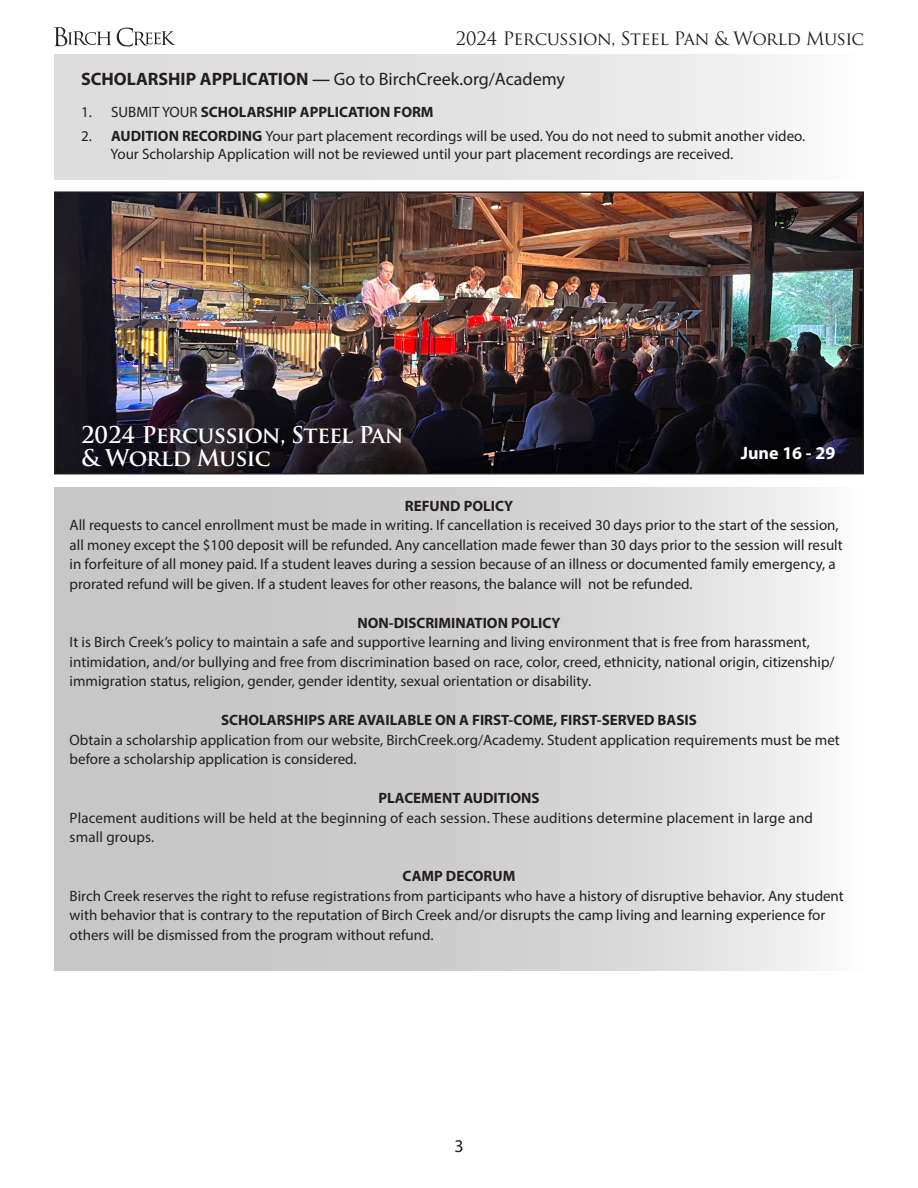
<style>
.page{position:relative;width:918px;height:1188px;background:#fff}
.page>*{position:absolute;margin:0;border:0;box-sizing:border-box;transform-origin:0 0}
.t1{font:700 22.5px/22.5px "Trajan Pro";letter-spacing:-.03em;color:#fff}
.t2{font:18px "Myriad Pro";color:#231f20}
.t3{font:18px "Trajan Pro";letter-spacing:-.03em;color:#231f20}
.t4{font:700 18px "Myriad Pro";color:#fff}
.t5{font:15px/19.5px "Myriad Pro";color:#231f20}
.t6{font:700 15px "Myriad Pro";color:#231f20}
.s1{font-weight:700}
.s2{font-weight:600;font-style:italic}
.s3{font-weight:400}
</style>
<div class="page">
<svg style="left:117px;top:28px;width:59px;height:18px"></svg>
<svg style="left:54px;top:27px;width:57px;height:19px"></svg>
<img style="left:57px;top:194px;width:804px;height:277px">
<div style="left:54px;top:191px;width:810px;height:283px;border:2px solid #231f20"></div>
<div style="left:54px;top:487px;width:810px;height:484px;background:linear-gradient(to right,#bebcbc,#ededed)"></div>
<div style="left:54px;top:54px;width:810px;height:126px;background:linear-gradient(to right,#d8d7d7,#f4f4f4)"></div>
<p class="t3" style="left:456px;top:27px;width:410px">2024 Percussion, Steel Pan &amp; World Music</p>
<p class="t2" style="left:81px;top:68px;width:485px"><span class="s1">SCHOLARSHIP APPLICATION</span> <span class="s2">—</span> Go to BirchCreek.org/Academy</p>
<p class="t6" style="left:81px;top:102px;width:354px"><span class="s3">1. SUBMIT YOUR</span> SCHOLARSHIP APPLICATION FORM</p>
<p class="t5" style="left:110px;top:127px;width:696px;line-height:18px;text-indent:-29px">2. <span class="s1">AUDITION RECORDING</span> Your part placement recordings will be used. You do not need to submit another video.<br>Your Scholarship Application will not be reviewed until your part placement recordings are received.</p>
<p class="t1" style="left:81px;top:424px;width:324px">2024 Percussion, Steel Pan &amp; World Music</p>
<p class="t4" style="left:741px;top:441px;width:96px">June 16 - 29</p>
<p class="t6" style="left:405px;top:496px;width:110px">REFUND POLICY</p>
<p class="t5" style="left:70px;top:515px;width:775px">All requests to cancel enrollment must be made in writing. If cancellation is received 30 days prior to the start of the session, all money except the $100 deposit will be refunded. Any cancellation made fewer than 30 days prior to the session will result in forfeiture of all money paid. If a student leaves during a session because of an illness or documented family emergency, a prorated refund will be given. If a student leaves for other reasons, the balance will not be refunded.</p>
<p class="t6" style="left:357px;top:613px;width:205px">NON-DISCRIMINATION POLICY</p>
<p class="t5" style="left:70px;top:632px;width:767px">It is Birch Creek’s policy to maintain a safe and supportive learning and living environment that is free from harassment, intimidation, and/or bullying and free from discrimination based on race, color, creed, ethnicity, national origin, citizenship/ immigration status, religion, gender, gender identity, sexual orientation or disability.</p>
<p class="t6" style="left:221px;top:710px;width:477px">SCHOLARSHIPS ARE AVAILABLE ON A FIRST-COME, FIRST-SERVED BASIS</p>
<p class="t5" style="left:70px;top:730px;width:772px">Obtain a scholarship application from our website, BirchCreek.org/Academy. Student application requirements must be met before a scholarship application is considered.</p>
<p class="t6" style="left:378px;top:788px;width:163px">PLACEMENT AUDITIONS</p>
<p class="t5" style="left:70px;top:808px;width:745px">Placement auditions will be held at the beginning of each session. These auditions determine placement in large and small groups.</p>
<p class="t6" style="left:403px;top:866px;width:114px">CAMP DECORUM</p>
<p class="t5" style="left:70px;top:886px;width:776px">Birch Creek reserves the right to refuse registrations from participants who have a history of disruptive behavior. Any student with behavior that is contrary to the reputation of Birch Creek and/or disrupts the camp living and learning experience for others will be dismissed from the program without refund.</p>
<p class="t2" style="left:454px;top:1135px;width:11px">3</p>
</div>
